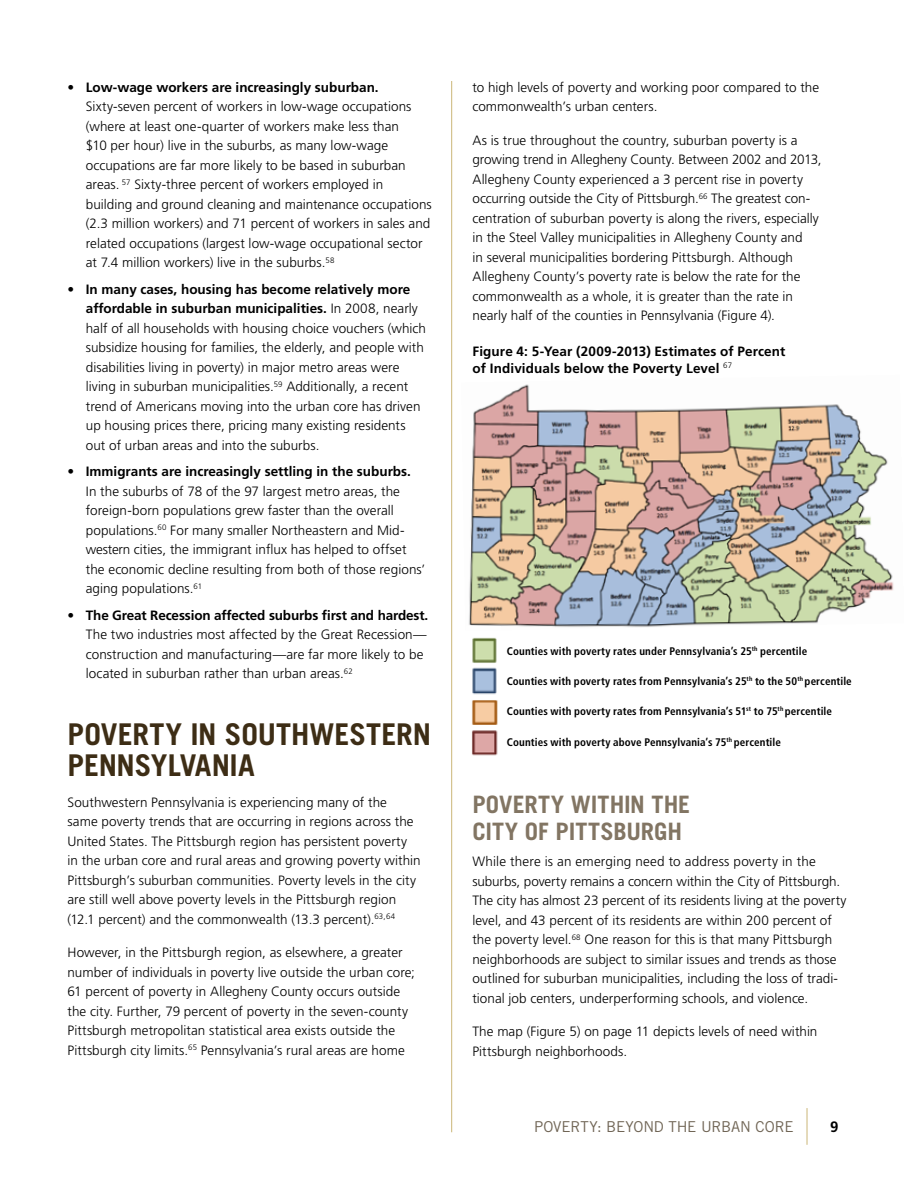
<style>
.page{position:relative;width:918px;height:1188px;background:#fff}
.page>*{position:absolute;margin:0;border:0;box-sizing:border-box;transform-origin:0 0}
.t1{font:700 30px/31.5px "Trade Gothic";color:#3d2d15}
.t2{font:700 24px/27px "Trade Gothic";color:#827563}
.t3{font:15px "Trade Gothic";letter-spacing:-.01em;color:#706555}
.t4{font:700 15px "Frutiger";color:#000}
.t5{font:300 13.5px/19.5px "Frutiger";color:#000}
.t6{font:700 13.5px/16.5px "Frutiger";letter-spacing:.01em;color:#000}
.t7{font:700 condensed 10.95px "Frutiger";letter-spacing:.01em;color:#000}
.s1{font-weight:700}
</style>
<div class="page">
<hr style="left:807px;top:1108px;width:1px;height:37px;background:#cbb677">
<hr style="left:451px;top:81px;width:1px;height:1051px;background:#cbb677">
<img style="left:469px;top:384px;width:425px;height:243px">
<img style="left:472px;top:730px;width:26px;height:26px">
<img style="left:472px;top:637px;width:25px;height:58px">
<img style="left:472px;top:700px;width:26px;height:24px">
<p class="t5" style="left:86px;top:77px;width:347px;text-indent:-18px">• <span class="s1">Low-wage workers are increasingly suburban.<br></span>Sixty-seven percent of workers in low-wage occupations (where at least one-quarter of workers make less than<br>$10 per hour) live in the suburbs, as many low-wage occupations are far more likely to be based in suburban areas. <sup>57</sup> Sixty-three percent of workers employed in building and ground cleaning and maintenance occupations (2.3 million workers) and 71 percent of workers in sales and related occupations (largest low-wage occupational sector at 7.4 million workers) live in the suburbs.<sup>58</sup></p>
<p class="t5" style="left:86px;top:279px;width:342px;text-indent:-18px">• <span class="s1">In many cases, housing has become relatively more affordable in suburban municipalities.</span> In 2008, nearly half of all households with housing choice vouchers (which subsidize housing for families, the elderly, and people with disabilities living in poverty) in major metro areas were living in suburban municipalities.<sup>59</sup> Additionally, a recent trend of Americans moving into the urban core has driven up housing prices there, pricing many existing residents out of urban areas and into the suburbs.</p>
<p class="t5" style="left:86px;top:462px;width:341px;text-indent:-18px">• <span class="s1">Immigrants are increasingly settling in the suburbs.<br></span>In the suburbs of 78 of the 97 largest metro areas, the foreign-born populations grew faster than the overall populations.<sup>60</sup> For many smaller Northeastern and Mid&shy;western cities, the immigrant influx has helped to offset the economic decline resulting from both of those regions’ aging populations.<sup>61</sup></p>
<p class="t5" style="left:86px;top:605px;width:344px;text-indent:-18px">• <span class="s1">The Great Recession affected suburbs first and hardest.<br></span>The two industries most affected by the Great Recession— construction and manufacturing—are far more likely to be located in suburban rather than urban areas.<sup>62</sup></p>
<h1 class="t1" style="left:68px;top:718px;width:365px">POVERTY IN SOUTHWESTERN<br>PENNSYLVANIA</h1>
<p class="t5" style="left:68px;top:792px;width:355px">Southwestern Pennsylvania is experiencing many of the<br>same poverty trends that are occurring in regions across the United States. The Pittsburgh region has persistent poverty in the urban core and rural areas and growing poverty within Pittsburgh’s suburban communities. Poverty levels in the city are still well above poverty levels in the Pittsburgh region (12.1 percent) and the commonwealth (13.3 percent).<sup>63,64</sup></p>
<p class="t5" style="left:68px;top:943px;width:349px">However, in the Pittsburgh region, as elsewhere, a greater number of individuals in poverty live outside the urban core; 61 percent of poverty in Allegheny County occurs outside the city. Further, 79 percent of poverty in the seven-county Pittsburgh metropolitan statistical area exists outside the Pittsburgh city limits.<sup>65</sup> Pennsylvania’s rural areas are home</p>
<p class="t5" style="left:473px;top:77px;width:348px">to high levels of poverty and working poor compared to the commonwealth’s urban centers.</p>
<p class="t5" style="left:472px;top:130px;width:351px">As is true throughout the country, suburban poverty is a growing trend in Allegheny County. Between 2002 and 2013, Allegheny County experienced a 3 percent rise in poverty occurring outside the City of Pittsburgh.<sup>66</sup> The greatest con&shy;centration of suburban poverty is along the rivers, especially in the Steel Valley municipalities in Allegheny County and<br>in several municipalities bordering Pittsburgh. Although Allegheny County’s poverty rate is below the rate for the commonwealth as a whole, it is greater than the rate in nearly half of the counties in Pennsylvania (Figure 4).</p>
<p class="t6" style="left:473px;top:343px;width:314px">Figure 4: 5-Year (2009-2013) Estimates of Percent of Individuals below the Poverty Level <sup>67</sup></p>
<p class="t7" style="left:507px;top:645px;width:302px">Counties with poverty rates under Pennsylvania’s 25<sup>th</sup> percentile</p>
<p class="t7" style="left:507px;top:675px;width:347px">Counties with poverty rates from Pennsylvania’s 25<sup>th</sup> to the 50<sup>th</sup> percentile</p>
<p class="t7" style="left:507px;top:704px;width:327px">Counties with poverty rates from Pennsylvania’s 51<sup>st</sup> to 75<sup>th</sup> percentile</p>
<p class="t7" style="left:507px;top:735px;width:276px">Counties with poverty above Pennsylvania’s 75<sup>th</sup> percentile</p>
<h2 class="t2" style="left:472px;top:790px;width:219px">POVERTY WITHIN THE<br>CITY OF PITTSBURGH</h2>
<p class="t5" style="left:472px;top:852px;width:376px">While there is an emerging need to address poverty in the suburbs, poverty remains a concern within the City of Pittsburgh.<br>The city has almost 23 percent of its residents living at the poverty level, and 43 percent of its residents are within 200 percent of the poverty level.<sup>68</sup> One reason for this is that many Pittsburgh neighborhoods are subject to similar issues and trends as those outlined for suburban municipalities, including the loss of tradi&shy;tional job centers, underperforming schools, and violence.</p>
<p class="t5" style="left:472px;top:1022px;width:347px">The map (Figure 5) on page 11 depicts levels of need within<br>Pittsburgh neighborhoods.</p>
<p class="t3" style="left:534px;top:1118px;width:261px">POVERTY: BEYOND THE URBAN CORE</p>
<p class="t4" style="left:830px;top:1118px;width:10px">9</p>
</div>
